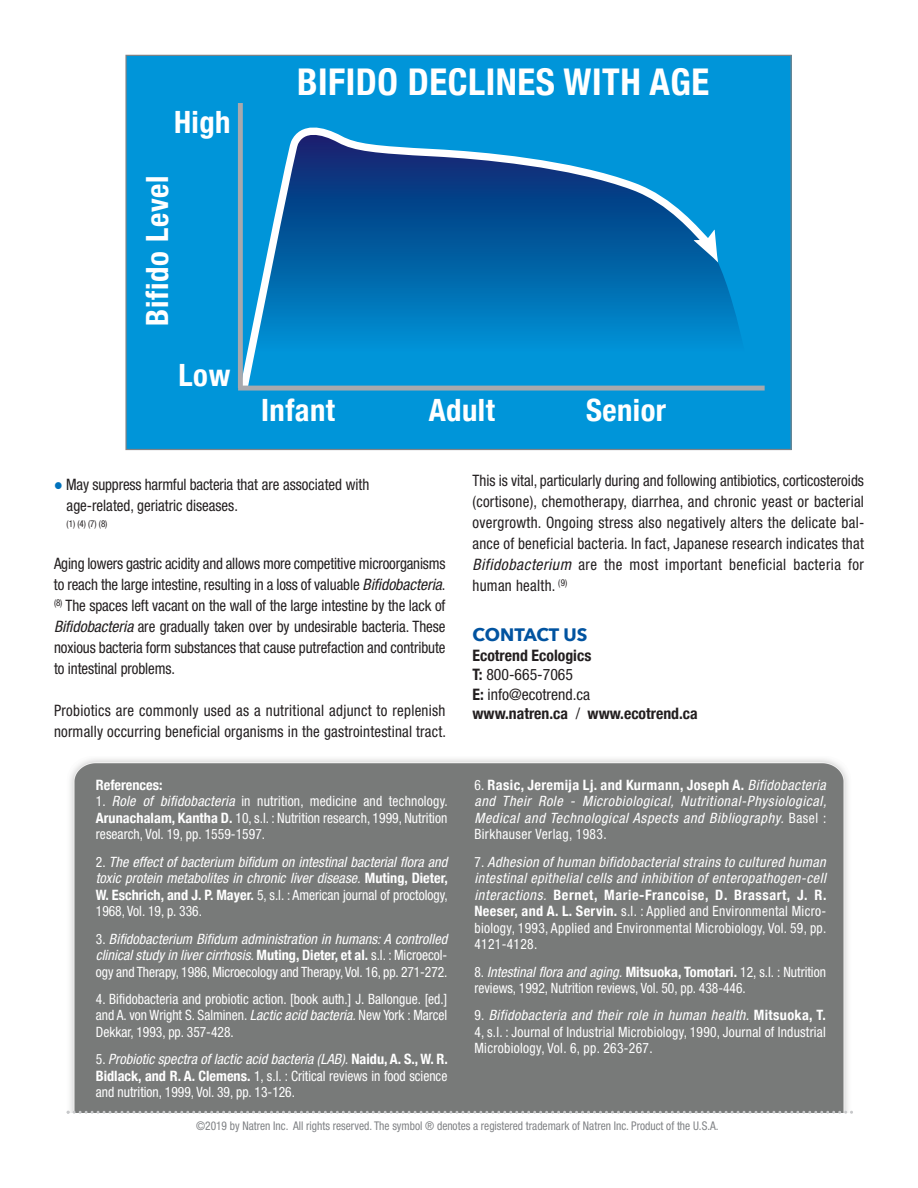
<style>
.page{position:relative;width:918px;height:1188px;background:#fff}
.page>*{position:absolute;margin:0;border:0;box-sizing:border-box;transform-origin:0 0}
.t1{font:700 condensed 36.9px "Helvetica Neue";letter-spacing:.015em;color:#fff}
.t2{font:700 condensed 30.75px "Helvetica Neue";letter-spacing:.015em;color:#fff}
.t3{font:700 18px "Avenir Next";letter-spacing:-.005em;color:#0153a0}
.t4{font:condensed 15.75px/21px "Helvetica Neue";letter-spacing:.015em;color:#231f20;scale:.95 1}
.t5{font:700 condensed 15.75px/19.5px "Helvetica Neue";color:#231f20}
.t6{font:italic condensed 14.25px/16.5px "Helvetica Neue";letter-spacing:.01em;color:#fff;text-align:justify}
.t7{font:condensed 14.25px/16.5px "Helvetica Neue";color:#fff;text-align:justify;scale:.95 1}
.t8{font:700 condensed 14.25px "Helvetica Neue";color:#fff}
.t9{font:condensed 12px "Helvetica Neue";color:#808285;scale:.95 1}
.t10{font:condensed 9.45px "Helvetica Neue";color:#231f20;scale:.95 1}
.s1{color:#0072bc}
.s2{font-style:italic}
.s3{font-weight:700}
.s4{font-style:normal}
.s5{font-weight:700;font-style:normal}
.s6{font-weight:400}
</style>
<div class="page">
<div style="left:66px;top:759px;width:786px;height:353px;background:#787a79"></div>
<svg style="left:67px;top:1111px;width:786px;height:3px"></svg>
<div style="left:126px;top:55px;width:665px;height:395px;background:#0095d9"></div>
<svg style="left:719px;top:265px;width:33px;height:121px"></svg>
<svg style="left:237px;top:117px;width:482px;height:271px"></svg>
<div style="left:238px;top:386px;width:527px;height:5px;background:#a8a9ad"></div>
<div style="left:238px;top:103px;width:5px;height:285px;background:#a8a9ad"></div>
<h2 class="t2" style="left:174px;top:103px;width:58px">High</h2>
<h2 class="t2" style="left:139px;top:326px;width:152px;rotate:-90deg">Bifido Level</h2>
<h2 class="t2" style="left:179px;top:357px;width:53px">Low</h2>
<h1 class="t1" style="left:297px;top:59px;width:414px">BIFIDO DECLINES WITH AGE</h1>
<h2 class="t2" style="left:261px;top:392px;width:75px">Infant</h2>
<h2 class="t2" style="left:429px;top:392px;width:68px">Adult</h2>
<h2 class="t2" style="left:586px;top:392px;width:82px">Senior</h2>
<p class="t4" style="left:67px;top:475px;width:320px;text-indent:-13px"><span class="s1">●</span> May suppress harmful bacteria that are associated with age-related, geriatric diseases.</p>
<p class="t10" style="left:67px;top:520px;width:45px">(1) (4) (7) (8)</p>
<p class="t4" style="left:54px;top:554px;width:414px;text-align:justify">Aging lowers gastric acidity and allows more competitive microorganisms to reach the large intestine, resulting in a loss of valuable <span class="s2">Bifidobacteria</span>. <sup>(8)</sup> The spaces left vacant on the wall of the large intestine by the lack of <span class="s2">Bifidobacteria</span> are gradually taken over by undesirable bacteria. These noxious bacteria form substances that cause putrefaction and contribute to intestinal problems.</p>
<p class="t4" style="left:54px;top:701px;width:414px">Probiotics are commonly used as a nutritional adjunct to replenish normally occurring beneficial organisms in the gastrointestinal tract.</p>
<p class="t8" style="left:96px;top:776px;width:68px">References:</p>
<p class="t7" style="left:96px;top:794px;width:372px">1. <span class="s2">Role of bifidobacteria</span> in nutrition, medicine and technology.<br><span class="s3">Arunachalam, Kantha D.</span> 10, s.l. : Nutrition research, 1999, Nutrition research, Vol. 19, pp. 1559-1597.</p>
<p class="t6" style="left:96px;top:855px;width:354px"><span class="s4">2.</span> The effect of bacterium bifidum on intestinal bacterial flora and toxic protein metabolites in chronic liver disease. <span class="s5">Muting, Dieter, W. Eschrich, and J. P. Mayer.</span> <span class="s4">5, s.l. : American journal of proctology, 1968, Vol. 19, p. 336.</span></p>
<p class="t6" style="left:96px;top:931px;width:353px"><span class="s4">3.</span> Bifidobacterium Bifidum administration in humans: A controlled clinical study in liver cirrhosis. <span class="s5">Muting, Dieter, et al.</span> <span class="s4">s.l. : Microecol&shy;ogy and Therapy, 1986, Microecology and Therapy, Vol. 16, pp. 271-272.</span></p>
<p class="t7" style="left:96px;top:992px;width:372px">4. Bifidobacteria and probiotic action. [book auth.] J. Ballongue. [ed.] and A. von Wright S. Salminen. <span class="s2">Lactic acid bacteria.</span> New York : Marcel Dekkar, 1993, pp. 357-428.</p>
<p class="t7" style="left:96px;top:1052px;width:372px">5. <span class="s2">Probiotic spectra of lactic acid bacteria (LAB).</span> <span class="s3">Naidu, A. S., W. R.<br>Bidlack, and R. A. Clemens.</span> 1, s.l. : Critical reviews in food science and nutrition, 1999, Vol. 39, pp. 13-126.</p>
<p class="t4" style="left:472px;top:471px;width:414px;text-align:justify">This is vital, particularly during and following antibiotics, corticosteroids (cortisone), chemotherapy, diarrhea, and chronic yeast or bacterial overgrowth. Ongoing stress also negatively alters the delicate bal&shy;ance of beneficial bacteria. In fact, Japanese research indicates that <span class="s2">Bifidobacterium</span> are the most important beneficial bacteria for human health. <sup>(9)</sup></p>
<p class="t3" style="left:472px;top:623px;width:116px">CONTACT US</p>
<p class="t5" style="left:472px;top:645px;width:227px">Ecotrend Ecologics<br>T: <span class="s6">800-665-7065<br></span>E: <span class="s6">info@ecotrend.ca<br></span>www.natren.ca <span class="s6">/</span> www.ecotrend.ca</p>
<p class="t6" style="left:474px;top:778px;width:354px"><span class="s4">6.</span> <span class="s5">Rasic, Jeremija Lj. and Kurmann, Joseph A.</span> Bifidobacteria and Their Role - Microbiological, Nutritional-Physiological, Medical and Technological Aspects and Bibliography. <span class="s4">Basel :<br>Birkhauser Verlag, 1983.</span></p>
<p class="t6" style="left:474px;top:855px;width:354px"><span class="s4">7.</span> Adhesion of human bifidobacterial strains to cultured human intestinal epithelial cells and inhibition of enteropathogen-cell interactions. <span class="s5">Bernet, Marie-Francoise, D. Brassart, J. R.<br>Neeser, and A. L. Servin.</span> <span class="s4">s.l. : Applied and Environmental Micro&shy;biology, 1993, Applied and Environmental Microbiology, Vol. 59, pp.<br>4121-4128.</span></p>
<p class="t7" style="left:474px;top:964px;width:372px">8. <span class="s2">Intestinal flora and aging.</span> <span class="s3">Mitsuoka, Tomotari.</span> 12, s.l. : Nutrition reviews, 1992, Nutrition reviews, Vol. 50, pp. 438-446.</p>
<p class="t7" style="left:474px;top:1008px;width:372px">9. <span class="s2">Bifidobacteria and their role in human health.</span> <span class="s3">Mitsuoka, T.<br></span>4, s.l. : Journal of Industrial Microbiology, 1990, Journal of Industrial Microbiology, Vol. 6, pp. 263-267.</p>
<p class="t9" style="left:196px;top:1121px;width:551px">©2019 by Natren Inc. All rights reserved. The symbol ® denotes a registered trademark of Natren Inc. Product of the U.S.A.</p>
</div>
